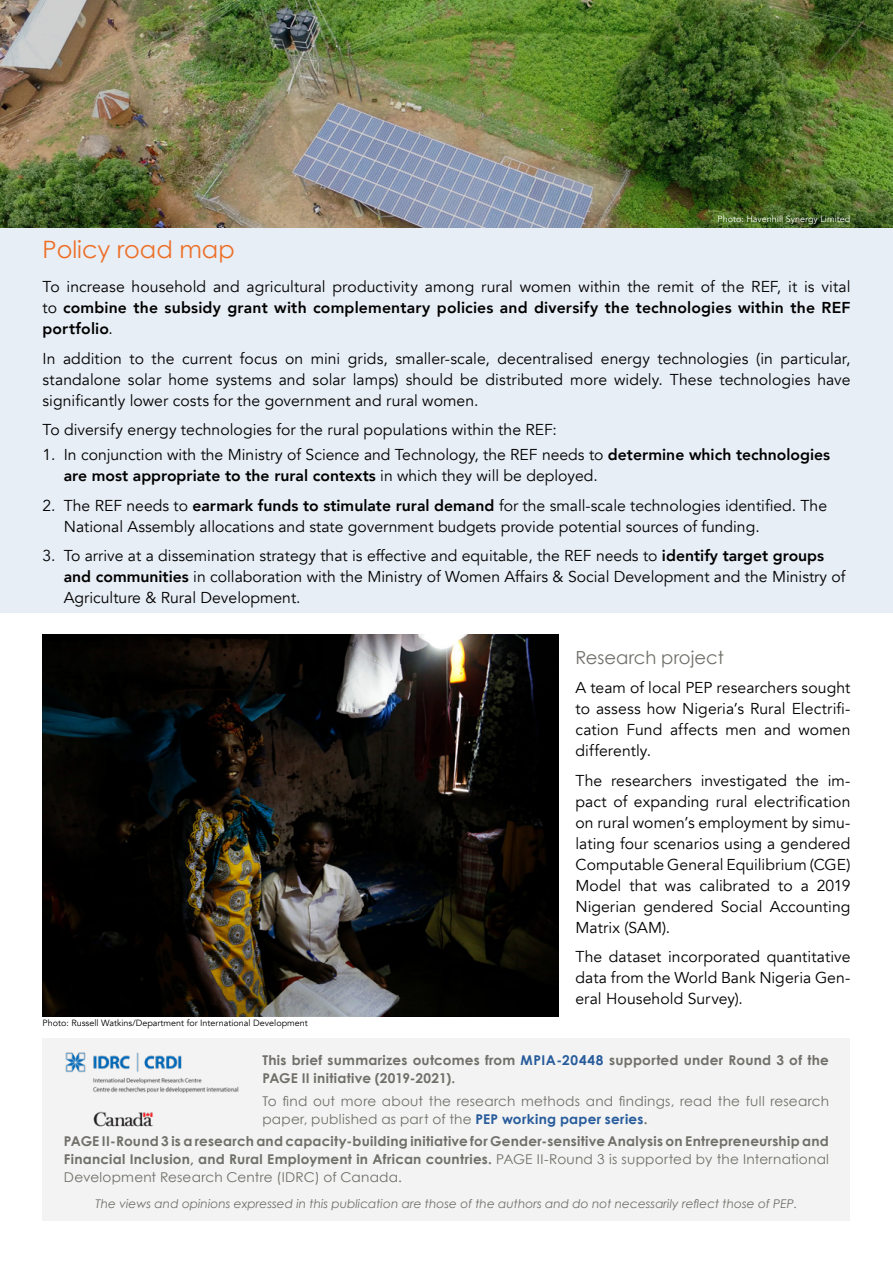
<style>
.page{position:relative;width:893px;height:1263px;background:#fff}
.page>*{position:absolute;margin:0;border:0;box-sizing:border-box;transform-origin:0 0}
.t1{font:24px "Century Gothic";color:#ed6f27}
.t2{font:18px "Century Gothic";color:#706f69}
.t3{font:15.75px/21px "Avenir";color:#000;text-align:justify}
.t4{font:700 13.5px/18px "Century Gothic";letter-spacing:.02em;color:#706f69}
.t5{font:13.5px/18px "Century Gothic";letter-spacing:.015em;color:#706f69}
.t6{font:italic 12px "Century Gothic";color:#706f69}
.t7{font:9px "Avenir";color:#000}
.t8{font:9px "Avenir";color:#fff}
.s1{font-weight:800}
.s2{color:#275b9b}
.s3{font-weight:700;color:#275b9b}
.s4{font-weight:700}
.s5{font-weight:400}
</style>
<div class="page">
<div style="left:43px;top:1038px;width:807px;height:182px;background:#f3f3f3"></div>
<img style="left:65px;top:1052px;width:174px;height:75px">
<div style="left:0;top:227px;width:893px;height:386px;background:#e8eef6"></div>
<img style="left:43px;top:635px;width:515px;height:381px">
<img style="left:0;top:0;width:893px;height:227px">
<p class="t8" style="left:718px;top:214px;width:134px">Photo: Havenhill Synergy Limited</p>
<h1 class="t1" style="left:43px;top:235px;width:194px">Policy road map</h1>
<p class="t3" style="left:43px;top:276px;width:809px">To increase household and agricultural productivity among rural women within the remit of the REF, it is vital to <span class="s1">combine the subsidy grant with complementary policies and diversify the technologies within the REF portfolio</span>.</p>
<p class="t3" style="left:43px;top:348px;width:809px">In addition to the current focus on mini grids, smaller-scale, decentralised energy technologies (in particular, standalone solar home systems and solar lamps) should be distributed more widely. These technologies have significantly lower costs for the government and rural women.</p>
<p class="t3" style="left:43px;top:419px;width:516px">To diversify energy technologies for the rural populations within the REF:</p>
<p class="t3" style="left:64px;top:445px;width:768px;text-indent:-21px">1. In conjunction with the Ministry of Science and Technology, the REF needs to <span class="s1">determine which technologies are most appropriate to the rural contexts</span> in which they will be deployed.</p>
<p class="t3" style="left:64px;top:495px;width:765px;text-indent:-21px">2. The REF needs to <span class="s1">earmark funds to stimulate rural demand</span> for the small-scale technologies identified. The<br>National Assembly allocations and state government budgets provide potential sources of funding.</p>
<p class="t3" style="left:64px;top:546px;width:783px;text-align:left;text-indent:-21px">3. To arrive at a dissemination strategy that is effective and equitable, the REF needs to <span class="s1">identify target groups and communities</span> in collaboration with the Ministry of Women Affairs &amp; Social Development and the Ministry of<br>Agriculture &amp; Rural Development.</p>
<p class="t7" style="left:43px;top:1018px;width:267px">Photo: Russell Watkins/Department for International Development</p>
<p class="t2" style="left:575px;top:646px;width:150px">Research project</p>
<p class="t3" style="left:575px;top:678px;width:276px">A team of local PEP researchers sought to assess how Nigeria’s Rural Electrifi&shy;cation Fund affects men and women differently.</p>
<p class="t3" style="left:575px;top:770px;width:276px">The researchers investigated the im&shy;pact of expanding rural electrification on rural women’s employment by simu&shy;lating four scenarios using a gendered Computable General Equilibrium (CGE)<br>Model that was calibrated to a 2019<br>Nigerian gendered Social Accounting Matrix (SAM).</p>
<p class="t3" style="left:575px;top:947px;width:276px">The dataset incorporated quantitative data from the World Bank Nigeria Gen&shy;eral Household Survey).</p>
<p class="t4" style="left:262px;top:1051px;width:568px">This brief summarizes outcomes from <span class="s2">MPIA-20448</span> supported under Round 3 of the<br>PAGE II initiative (2019-2021).</p>
<p class="t5" style="left:262px;top:1091px;width:568px">To find out more about the research methods and findings, read the full research paper, published as part of the <span class="s3">PEP working paper series</span><span class="s4">.</span></p>
<p class="t4" style="left:64px;top:1132px;width:767px;text-align:justify">PAGE II-Round 3 is a research and capacity-building initiative for Gender-sensitive Analysis on Entrepreneurship and Financial Inclusion, and Rural Employment in African countries. <span class="s5">PAGE II-Round 3 is supported by the International Development Research Centre (IDRC) of Canada.</span></p>
<p class="t6" style="left:96px;top:1197px;width:703px">The views and opinions expressed in this publication are those of the authors and do not necessarily reflect those of PEP.</p>
</div>
